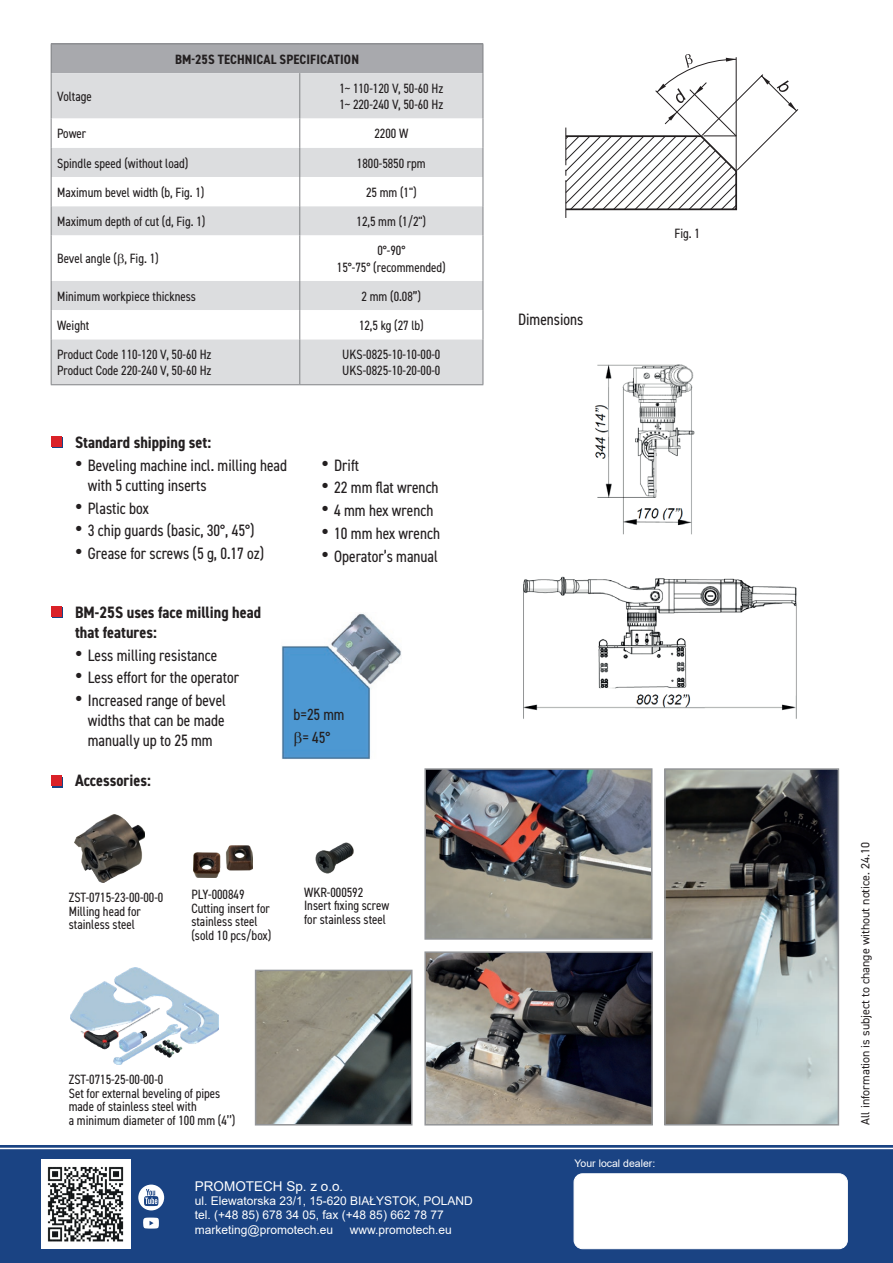
<style>
.page{position:relative;width:893px;height:1263px;background:#fff}
.page>*{position:absolute;margin:0;border:0;box-sizing:border-box;transform-origin:0 0}
.tytul_ulotka_promotech_mniejszy{font:condensed 16.5px/19.8px "DIN2014";color:#231f20}
.tekst_ulotka_promotech_wypunkt{font:700 condensed 16.5px/19.8px "DIN2014";color:#231f20}
.tytul_ulotka_promotech_mniejszy-2{font:700 condensed 16.5px "DIN2014";color:#231f20}
.tekst_ulotka_promotech_wypunkt-2{font:condensed 16.2px "DIN2014";color:#231f20}
.w_tabelce_tresc{font:condensed 13.5px/16.2px "DIN2014";color:#231f20;text-align:center}
.tekst_ulotka_promotech{font:condensed 13.5px/13.5px "DIN2014";color:#231f20}
.Styl_akapitowy5{font:700 condensed 13.5px "DIN2014";letter-spacing:.01em;color:#231f20}
.t1{font:13.5px "Arial";color:#fff}
.t2{font:12px "Arial";color:#fff}
.t3{font:12px "DIN2014";color:#231f20}
.t4{font:10.5px "Arial";color:#fff}
.s1{font-family:"Arial";font-stretch:normal;font-size:21px}
</style>
<div class="page">
<svg style="left:565px;top:54px;width:234px;height:164px"></svg>
<hr style="left:703px;top:136px;width:33px;height:1px;background:#231f20">
<div style="left:51px;top:44px;width:432px;height:29px;background:#a8a9ad"></div>
<div style="left:52px;top:73px;width:431px;height:311px;background:#dcdddf"></div>
<svg style="left:52px;top:119px;width:431px;height:162px"></svg>
<hr style="left:51px;top:44px;width:249px;height:1px;background:#808285">
<svg style="left:51px;top:44px;width:1px;height:29px"></svg>
<hr style="left:300px;top:44px;width:183px;height:1px;background:#808285">
<svg style="left:483px;top:44px;width:1px;height:29px"></svg>
<hr style="left:51px;top:73px;width:1px;height:46px;background:#808285">
<hr style="left:299px;top:73px;width:1px;height:46px;background:#808285">
<hr style="left:483px;top:73px;width:1px;height:46px;background:#808285">
<svg style="left:51px;top:119px;width:1px;height:116px"></svg>
<svg style="left:299px;top:119px;width:1px;height:116px"></svg>
<svg style="left:483px;top:119px;width:1px;height:116px"></svg>
<hr style="left:51px;top:235px;width:1px;height:46px;background:#808285">
<hr style="left:299px;top:235px;width:1px;height:46px;background:#808285">
<hr style="left:483px;top:235px;width:1px;height:46px;background:#808285">
<svg style="left:51px;top:281px;width:433px;height:58px"></svg>
<hr style="left:51px;top:339px;width:1px;height:45px;background:#808285">
<hr style="left:299px;top:339px;width:1px;height:45px;background:#808285">
<hr style="left:483px;top:339px;width:1px;height:45px;background:#808285">
<hr style="left:51px;top:384px;width:249px;height:1px;background:#808285">
<hr style="left:300px;top:384px;width:183px;height:1px;background:#808285">
<div style="left:0;top:1145px;width:893px;height:118px;background:#1a4383"></div>
<img style="left:41px;top:1159px;width:89px;height:90px">
<div style="left:574px;top:1174px;width:273px;height:75px;background:#fff;border-radius:9px"></div>
<div style="left:574px;top:1173px;width:273px;height:76px;border:1px solid #fff;border-radius:9px"></div>
<svg style="left:138px;top:1184px;width:26px;height:26px"></svg>
<svg style="left:143px;top:1217px;width:16px;height:11px"></svg>
<hr style="left:0;top:1148px;width:893px;height:1px;background:#fff">
<img style="left:281px;top:613px;width:120px;height:146px">
<img style="left:193px;top:845px;width:59px;height:33px">
<img style="left:315px;top:842px;width:39px;height:32px">
<img style="left:74px;top:814px;width:71px;height:68px">
<div style="left:52px;top:776px;width:11px;height:11px;background:#1a4383"></div>
<div style="left:51px;top:775px;width:11px;height:11px;background:#da2128"></div>
<div style="left:52px;top:607px;width:11px;height:11px;background:#da2128"></div>
<div style="left:51px;top:605px;width:11px;height:11px;background:#da2128"></div>
<div style="left:52px;top:437px;width:11px;height:11px;background:#1a4383"></div>
<div style="left:51px;top:436px;width:11px;height:11px;background:#da2128"></div>
<img style="left:667px;top:771px;width:169px;height:351px">
<div style="left:664px;top:768px;width:175px;height:357px;border:2px solid #939598"></div>
<img style="left:427px;top:771px;width:222px;height:166px">
<div style="left:424px;top:768px;width:228px;height:172px;border:2px solid #939598"></div>
<img style="left:427px;top:954px;width:223px;height:168px">
<div style="left:424px;top:951px;width:229px;height:174px;border:2px solid #939598"></div>
<img style="left:258px;top:973px;width:152px;height:149px">
<div style="left:255px;top:970px;width:158px;height:155px;border:2px solid #939598"></div>
<img style="left:595px;top:364px;width:100px;height:171px">
<img style="left:523px;top:576px;width:274px;height:143px">
<img style="left:71px;top:968px;width:148px;height:96px">
<svg style="left:118px;top:254px;width:6px;height:12px"></svg>
<svg style="left:295px;top:731px;width:7px;height:15px"></svg>
<p class="w_tabelce_tresc" style="left:57px;top:88px;width:36px">Voltage</p>
<p class="Styl_akapitowy5" style="left:175px;top:50px;width:185px">BM-25S TECHNICAL SPECIFICATION</p>
<p class="w_tabelce_tresc" style="left:339px;top:80px;width:105px">1~ 110-120 V, 50-60 Hz</p>
<p class="w_tabelce_tresc" style="left:339px;top:96px;width:105px">1~ 220-240 V, 50-60 Hz</p>
<p class="w_tabelce_tresc" style="left:57px;top:125px;width:31px">Power</p>
<p class="w_tabelce_tresc" style="left:374px;top:125px;width:35px">2200 W</p>
<p class="w_tabelce_tresc" style="left:57px;top:154px;width:133px">Spindle speed (without load)</p>
<p class="w_tabelce_tresc" style="left:357px;top:154px;width:70px">1800-5850 rpm</p>
<p class="w_tabelce_tresc" style="left:57px;top:184px;width:149px">Maximum bevel width (b, Fig. 1)</p>
<p class="w_tabelce_tresc" style="left:366px;top:184px;width:52px">25 mm (1")</p>
<p class="w_tabelce_tresc" style="left:57px;top:213px;width:150px">Maximum depth of cut (d, Fig. 1)</p>
<p class="w_tabelce_tresc" style="left:357px;top:213px;width:71px">12,5 mm (1/2")</p>
<p class="w_tabelce_tresc" style="left:57px;top:250px;width:103px">Bevel angle ( , Fig. 1)</p>
<p class="w_tabelce_tresc" style="left:337px;top:242px;width:110px">0°-90°<br>15°-75° (recommended)</p>
<p class="w_tabelce_tresc" style="left:57px;top:287px;width:140px">Minimum workpiece thickness</p>
<p class="w_tabelce_tresc" style="left:362px;top:287px;width:61px">2 mm (0.08”)</p>
<p class="w_tabelce_tresc" style="left:57px;top:317px;width:34px">Weight</p>
<p class="w_tabelce_tresc" style="left:359px;top:317px;width:66px">12,5 kg (27 lb)</p>
<p class="w_tabelce_tresc" style="left:57px;top:346px;width:156px">Product Code 110-120 V, 50-60 Hz</p>
<p class="w_tabelce_tresc" style="left:57px;top:362px;width:156px">Product Code 220-240 V, 50-60 Hz</p>
<p class="w_tabelce_tresc" style="left:342px;top:346px;width:100px">UKS-0825-10-10-00-0</p>
<p class="w_tabelce_tresc" style="left:342px;top:362px;width:100px">UKS-0825-10-20-00-0</p>
<p class="tytul_ulotka_promotech_mniejszy-2" style="left:75px;top:431px;width:138px">Standard shipping set:</p>
<p class="tytul_ulotka_promotech_mniejszy" style="left:88px;top:455px;width:201px;text-indent:-13px"><span class="s1">•</span> Beveling machine incl. milling head with 5 cutting inserts</p>
<p class="tytul_ulotka_promotech_mniejszy" style="left:75px;top:497px;width:75px"><span class="s1">•</span> Plastic box</p>
<p class="tytul_ulotka_promotech_mniejszy" style="left:75px;top:520px;width:181px"><span class="s1">•</span> 3 chip guards (basic, 30°, 45°)</p>
<p class="tytul_ulotka_promotech_mniejszy" style="left:75px;top:543px;width:191px"><span class="s1">•</span> Grease for screws (5 g, 0.17 oz)</p>
<p class="tytul_ulotka_promotech_mniejszy" style="left:321px;top:454px;width:39px"><span class="s1">•</span> Drift</p>
<p class="tytul_ulotka_promotech_mniejszy" style="left:321px;top:477px;width:119px"><span class="s1">•</span> 22 mm flat wrench</p>
<p class="tytul_ulotka_promotech_mniejszy" style="left:321px;top:500px;width:113px"><span class="s1">•</span> 4 mm hex wrench</p>
<p class="tytul_ulotka_promotech_mniejszy" style="left:321px;top:523px;width:120px"><span class="s1">•</span> 10 mm hex wrench</p>
<p class="tytul_ulotka_promotech_mniejszy" style="left:321px;top:546px;width:118px"><span class="s1">•</span> Operator’s manual</p>
<p class="tekst_ulotka_promotech_wypunkt" style="left:75px;top:602px;width:187px">BM-25S uses face milling head that features:</p>
<p class="tytul_ulotka_promotech_mniejszy" style="left:75px;top:644px;width:144px"><span class="s1">•</span> Less milling resistance</p>
<p class="tytul_ulotka_promotech_mniejszy" style="left:75px;top:667px;width:165px"><span class="s1">•</span> Less effort for the operator</p>
<p class="tytul_ulotka_promotech_mniejszy" style="left:88px;top:690px;width:140px;text-align:justify;text-indent:-13px"><span class="s1">•</span> Increased range of bevel widths that can be made manually up to 25 mm</p>
<p class="tytul_ulotka_promotech_mniejszy-2" style="left:75px;top:770px;width:77px">Accessories:</p>
<p class="tekst_ulotka_promotech_wypunkt-2" style="left:294px;top:704px;width:53px">b=25 mm</p>
<p class="tekst_ulotka_promotech_wypunkt-2" style="left:302px;top:726px;width:29px">= 45°</p>
<p class="tekst_ulotka_promotech" style="left:69px;top:890px;width:96px">ZST-0715-23-00-00-0</p>
<p class="tekst_ulotka_promotech" style="left:69px;top:904px;width:74px">Milling head for stainless steel</p>
<p class="tekst_ulotka_promotech" style="left:191px;top:887px;width:55px">PLY-000849</p>
<p class="tekst_ulotka_promotech" style="left:191px;top:901px;width:82px">Cutting insert for stainless steel (sold 10 pcs/box)</p>
<p class="tekst_ulotka_promotech" style="left:304px;top:885px;width:61px">WKR-000592</p>
<p class="tekst_ulotka_promotech" style="left:304px;top:898px;width:87px">Insert fixing screw for stainless steel</p>
<p class="tytul_ulotka_promotech_mniejszy" style="left:518px;top:309px;width:67px">Dimensions</p>
<p class="tekst_ulotka_promotech" style="left:675px;top:226px;width:27px">Fig. 1</p>
<p class="tekst_ulotka_promotech" style="left:69px;top:1072px;width:96px">ZST-0715-25-00-00-0</p>
<p class="tekst_ulotka_promotech" style="left:69px;top:1086px;width:168px">Set for external beveling of pipes made of stainless steel with<br>a minimum diameter of 100 mm (4’’)</p>
<p class="t1" style="left:195px;top:1176px;width:150px">PROMOTECH Sp. z o.o.</p>
<p class="t2" style="left:195px;top:1192px;width:279px">ul. Elewatorska 23/1, 15-620 BIAŁYSTOK, POLAND</p>
<p class="t2" style="left:195px;top:1207px;width:250px">tel. (+48 85) 678 34 05, fax (+48 85) 662 78 77</p>
<p class="t2" style="left:195px;top:1221px;width:140px">marketing@promotech.eu</p>
<p class="t2" style="left:350px;top:1221px;width:104px">www.promotech.eu</p>
<p class="t4" style="left:575px;top:1156px;width:82px">Your local dealer:</p>
<p class="t3" style="left:858px;top:1125px;width:284px;rotate:-90deg">All information is subject to change without notice. 24.10</p>
</div>
